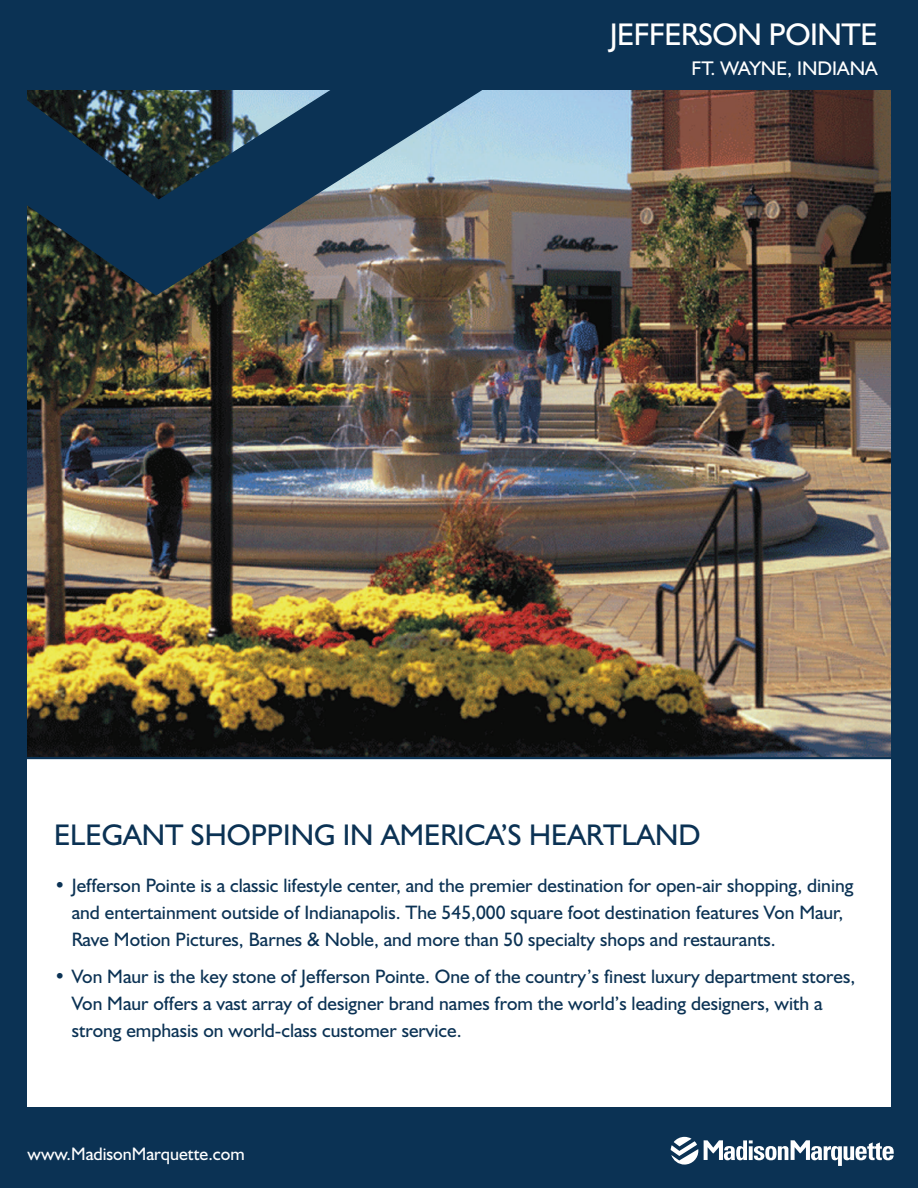
<style>
.page{position:relative;width:918px;height:1188px;background:#0b3254}
.page>*{position:absolute;margin:0;border:0;box-sizing:border-box;transform-origin:0 0}
.t1{font:31.5px "Humanist 521 BT";letter-spacing:-.015em;color:#fff}
.t2{font:30px "Humanist 521 BT";color:#0b3254}
.t3{font:19.8px "Humanist 521 BT";color:#fff}
.t4{font:19.5px/27px "Humanist 521 BT";color:#0b3254}
.t5{font:18.3px "Humanist 521 BT";color:#fff}
</style>
<div class="page">
<div style="left:27px;top:664px;width:864px;height:443px;background:#fff"></div>
<img style="left:27px;top:91px;width:864px;height:666px">
<svg style="left:704px;top:1140px;width:190px;height:26px"></svg>
<svg style="left:671px;top:1137px;width:27px;height:28px"></svg>
<img style="left:27px;top:90px;width:465px;height:206px">
<hr style="left:25px;top:757px;width:867px;height:2px;background:#0b3254">
<h1 class="t1" style="left:610px;top:24px;width:269px">JEFFERSON POINTE</h1>
<p class="t3" style="left:691px;top:61px;width:188px">FT. WAYNE, INDIANA</p>
<h2 class="t2" style="left:54px;top:824px;width:648px">ELEGANT SHOPPING IN AMERICA’S HEARTLAND</h2>
<p class="t4" style="left:72px;top:874px;width:783px;text-indent:-18px">• Jefferson Pointe is a classic lifestyle center, and the premier destination for open-air shopping, dining and entertainment outside of Indianapolis. The 545,000 square foot destination features Von Maur,<br>Rave Motion Pictures, Barnes &amp; Noble, and more than 50 specialty shops and restaurants.</p>
<p class="t4" style="left:72px;top:966px;width:785px;text-indent:-18px">• Von Maur is the key stone of Jefferson Pointe. One of the country’s finest luxury department stores,<br>Von Maur offers a vast array of designer brand names from the world’s leading designers, with a strong emphasis on world-class customer service.</p>
<p class="t5" style="left:28px;top:1147px;width:219px">www.MadisonMarquette.com</p>
</div>
